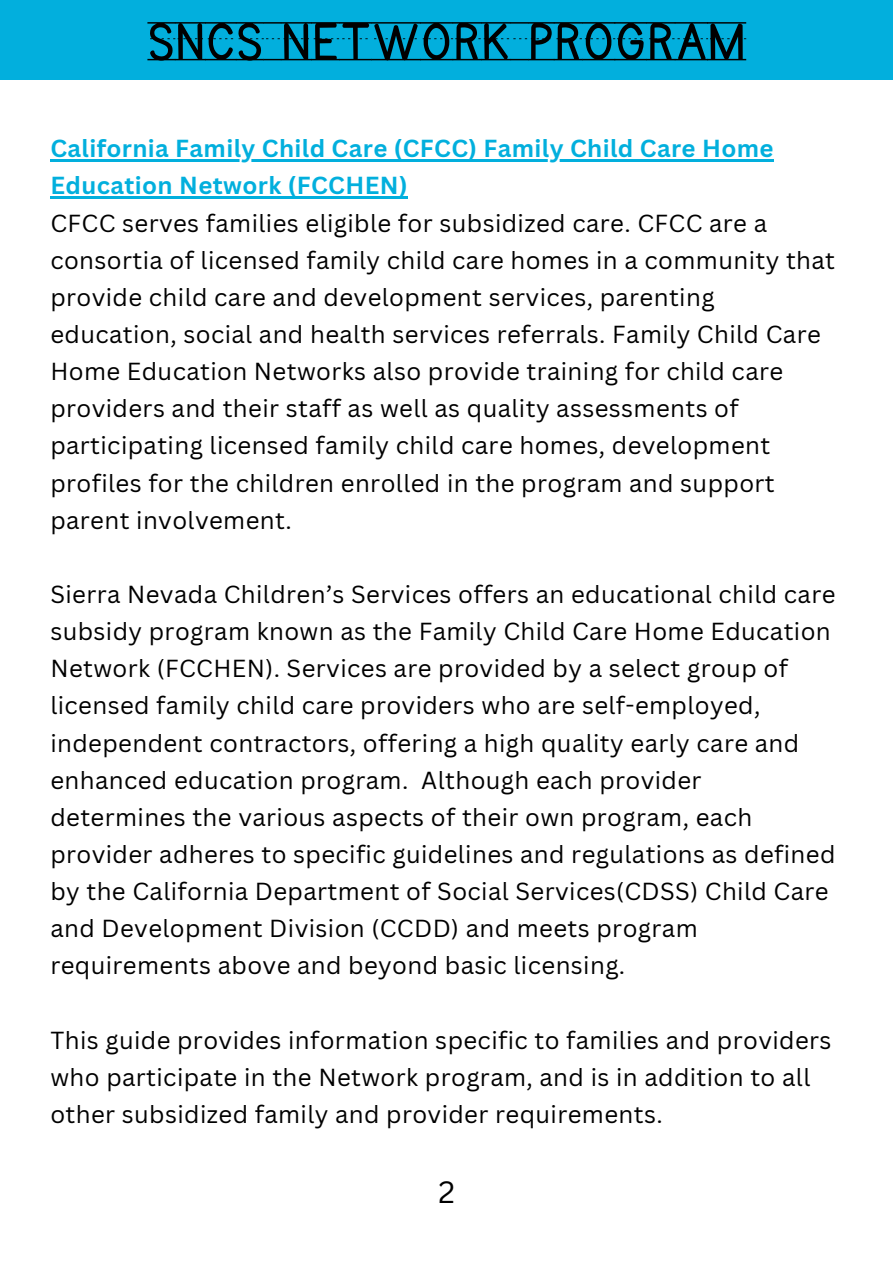
<style>
.page{position:relative;width:893px;height:1264px;background:#fff}
.page>*{position:absolute;margin:0;border:0;box-sizing:border-box;transform-origin:0 0}
.t1{font:60px "KG Primary Penmanship Lined";color:#000}
.t2{font:30px "Canva Sans";color:#000}
.t3{font:24px/37.2px "Canva Sans";letter-spacing:.015em;color:#000}
.t4{font:700 24px/37.2px "Canva Sans";letter-spacing:.015em;color:#02afdd}
</style>
<div class="page">
<div style="left:0;top:0;width:892px;height:80px;background:#02afdd"></div>
<hr style="left:50px;top:159px;width:724px;height:3px;background:#02afdd">
<hr style="left:50px;top:197px;width:358px;height:2px;background:#02afdd">
<p class="t1" style="left:147px;top:13px;width:599px">SNCS NETWORK PROGRAM</p>
<p class="t4" style="left:50px;top:129px;width:724px">California Family Child Care (CFCC) Family Child Care Home<br>Education Network (FCCHEN)</p>
<p class="t3" style="left:50px;top:204px;width:786px">CFCC serves families eligible for subsidized care. CFCC are a consortia of licensed family child care homes in a community that provide child care and development services, parenting education, social and health services referrals. Family Child Care Home Education Networks also provide training for child care providers and their staff as well as quality assessments of participating licensed family child care homes, development profiles for the children enrolled in the program and support parent involvement.</p>
<p class="t3" style="left:50px;top:575px;width:786px">Sierra Nevada Children’s Services offers an educational child care subsidy program known as the Family Child Care Home Education Network (FCCHEN). Services are provided by a select group of licensed family child care providers who are self-employed, independent contractors, offering a high quality early care and enhanced education program. Although each provider determines the various aspects of their own program, each provider adheres to specific guidelines and regulations as defined by the California Department of Social Services(CDSS) Child Care and Development Division (CCDD) and meets program requirements above and beyond basic licensing.</p>
<p class="t3" style="left:50px;top:1020px;width:782px">This guide provides information specific to families and providers who participate in the Network program, and is in addition to all other subsidized family and provider requirements.</p>
<p class="t2" style="left:438px;top:1170px;width:18px">2</p>
</div>
